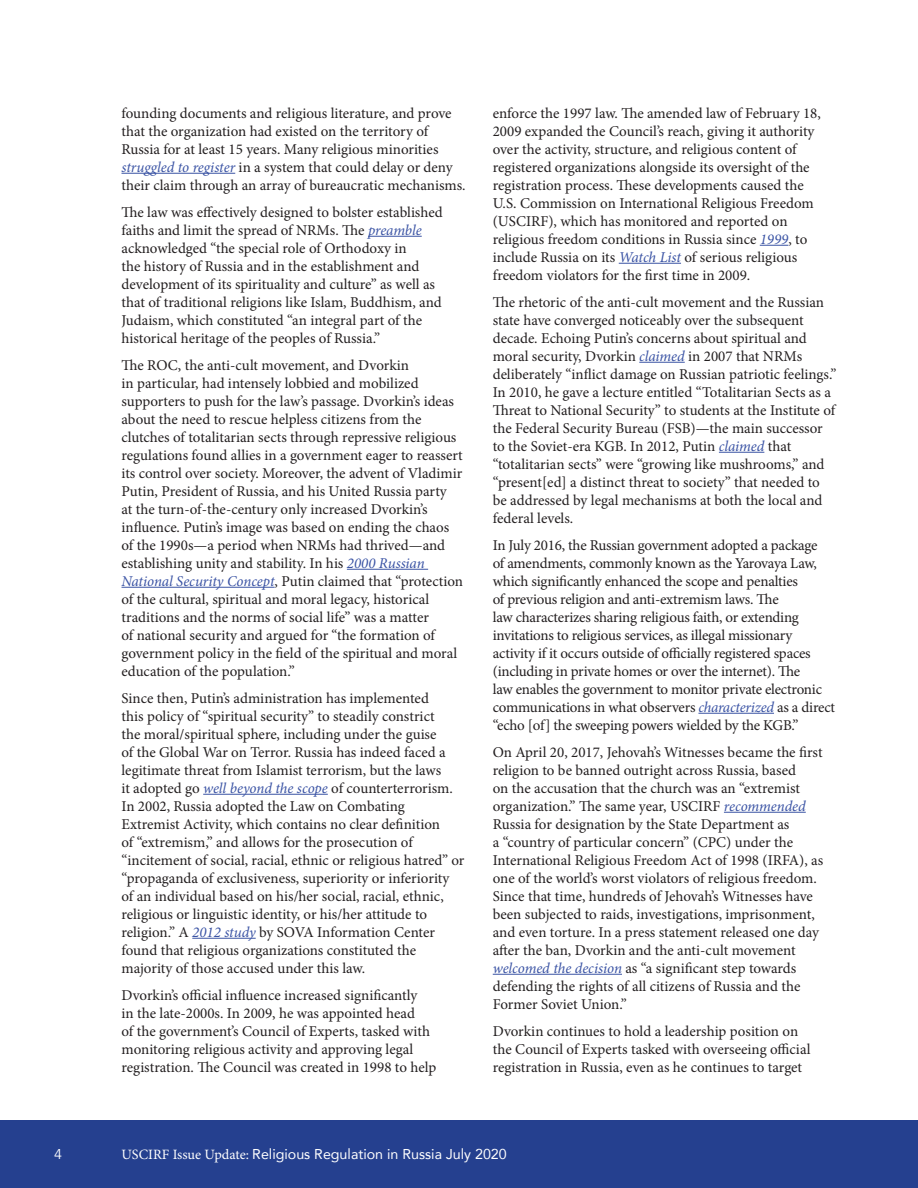
<style>
.page{position:relative;width:918px;height:1188px;background:#fff}
.page>*{position:absolute;margin:0;border:0;box-sizing:border-box;transform-origin:0 0}
.Body_no_indent{font:15px/18px "Minion Pro";letter-spacing:-.005em;color:#231f20}
.t1{font:14.25px "Avenir";color:#fff}
.t2{font:14.25px "Avenir";color:#fff}
.s1{font-style:italic;color:#3a53a4}
.s2{font-family:"Minion Pro"}
</style>
<div class="page">
<div style="left:0;top:1120px;width:918px;height:68px;background:#25408f"></div>
<hr style="left:122px;top:173px;width:113px;height:1px;background:#3a53a4">
<hr style="left:368px;top:236px;width:54px;height:1px;background:#3a53a4">
<hr style="left:347px;top:569px;width:81px;height:1px;background:#3a53a4">
<hr style="left:122px;top:587px;width:153px;height:1px;background:#3a53a4">
<hr style="left:203px;top:794px;width:125px;height:1px;background:#3a53a4">
<hr style="left:192px;top:938px;width:64px;height:1px;background:#3a53a4">
<svg style="left:760px;top:245px;width:28px;height:1px"></svg>
<hr style="left:619px;top:263px;width:62px;height:1px;background:#3a53a4">
<hr style="left:639px;top:362px;width:46px;height:1px;background:#3a53a4">
<hr style="left:719px;top:452px;width:45px;height:1px;background:#3a53a4">
<hr style="left:698px;top:713px;width:76px;height:1px;background:#3a53a4">
<hr style="left:724px;top:812px;width:82px;height:1px;background:#3a53a4">
<hr style="left:493px;top:974px;width:129px;height:1px;background:#3a53a4">
<p class="Body_no_indent" style="left:122px;top:104px;width:346px">founding documents and religious literature, and prove that the organization had existed on the territory of Russia for at least 15 years. Many religious minorities <span class="s1">struggled to register</span> in a system that could delay or deny their claim through an array of bureaucratic mechanisms.</p>
<p class="Body_no_indent" style="left:122px;top:203px;width:323px">The law was effectively designed to bolster established faiths and limit the spread of NRMs. The <span class="s1">preamble </span>acknowledged “the special role of Orthodoxy in<br>the history of Russia and in the establishment and development of its spirituality and culture” as well as that of traditional religions like Islam, Buddhism, and Judaism, which constituted “an integral part of the historical heritage of the peoples of Russia.”</p>
<p class="Body_no_indent" style="left:122px;top:356px;width:343px">The ROC, the anti-cult movement, and Dvorkin<br>in particular, had intensely lobbied and mobilized supporters to push for the law’s passage. Dvorkin’s ideas about the need to rescue helpless citizens from the clutches of totalitarian sects through repressive religious regulations found allies in a government eager to reassert its control over society. Moreover, the advent of Vladimir Putin, President of Russia, and his United Russia party<br>at the turn-of-the-century only increased Dvorkin’s influence. Putin’s image was based on ending the chaos of the 1990s—a period when NRMs had thrived—and establishing unity and stability. In his <span class="s1">2000 Russian National Security Concept</span>, Putin claimed that “protection of the cultural, spiritual and moral legacy, historical traditions and the norms of social life” was a matter<br>of national security and argued for “the formation of government policy in the field of the spiritual and moral education of the population.”</p>
<p class="Body_no_indent" style="left:122px;top:689px;width:344px">Since then, Putin’s administration has implemented<br>this policy of “spiritual security” to steadily constrict<br>the moral/spiritual sphere, including under the guise<br>of the Global War on Terror. Russia has indeed faced a legitimate threat from Islamist terrorism, but the laws<br>it adopted go <span class="s1">well beyond the scope</span> of counterterrorism.<br>In 2002, Russia adopted the Law on Combating Extremist Activity, which contains no clear definition<br>of “extremism,” and allows for the prosecution of “incitement of social, racial, ethnic or religious hatred” or “propaganda of exclusiveness, superiority or inferiority of an individual based on his/her social, racial, ethnic, religious or linguistic identity, or his/her attitude to religion.” A <span class="s1">2012 study</span> by SOVA Information Center found that religious organizations constituted the majority of those accused under this law.</p>
<p class="Body_no_indent" style="left:122px;top:986px;width:316px">Dvorkin’s official influence increased significantly<br>in the late-2000s. In 2009, he was appointed head<br>of the government’s Council of Experts, tasked with monitoring religious activity and approving legal registration. The Council was created in 1998 to help</p>
<p class="Body_no_indent" style="left:493px;top:104px;width:330px">enforce the 1997 law. The amended law of February 18, 2009 expanded the Council’s reach, giving it authority over the activity, structure, and religious content of registered organizations alongside its oversight of the registration process. These developments caused the U.S. Commission on International Religious Freedom (USCIRF), which has monitored and reported on religious freedom conditions in Russia since <span class="s1">1999</span>, to include Russia on its <span class="s1">Watch List</span> of serious religious freedom violators for the first time in 2009.</p>
<p class="Body_no_indent" style="left:493px;top:293px;width:345px">The rhetoric of the anti-cult movement and the Russian state have converged noticeably over the subsequent decade. Echoing Putin’s concerns about spiritual and moral security, Dvorkin <span class="s1">claimed</span> in 2007 that NRMs deliberately “inflict damage on Russian patriotic feelings.” In 2010, he gave a lecture entitled “Totalitarian Sects as a Threat to National Security” to students at the Institute of the Federal Security Bureau (FSB)—the main successor to the Soviet-era KGB. In 2012, Putin <span class="s1">claimed</span> that “totalitarian sects” were “growing like mushrooms,” and “present[ed] a distinct threat to society” that needed to be addressed by legal mechanisms at both the local and federal levels.</p>
<p class="Body_no_indent" style="left:493px;top:536px;width:344px">In July 2016, the Russian government adopted a package<br>of amendments, commonly known as the Yarovaya Law, which significantly enhanced the scope and penalties<br>of previous religion and anti-extremism laws. The<br>law characterizes sharing religious faith, or extending invitations to religious services, as illegal missionary activity if it occurs outside of officially registered spaces (including in private homes or over the internet). The<br>law enables the government to monitor private electronic communications in what observers <span class="s1">characterized</span> as a direct “echo [of] the sweeping powers wielded by the KGB.”</p>
<p class="Body_no_indent" style="left:493px;top:743px;width:332px">On April 20, 2017, Jehovah’s Witnesses became the first religion to be banned outright across Russia, based<br>on the accusation that the church was an “extremist organization.” The same year, USCIRF <span class="s1">recommended </span>Russia for designation by the State Department as<br>a “country of particular concern” (CPC) under the International Religious Freedom Act of 1998 (IRFA), as one of the world’s worst violators of religious freedom.<br>Since that time, hundreds of Jehovah’s Witnesses have been subjected to raids, investigations, imprisonment, and even torture. In a press statement released one day after the ban, Dvorkin and the anti-cult movement <span class="s1">welcomed the decision</span> as “a significant step towards defending the rights of all citizens of Russia and the Former Soviet Union.”</p>
<p class="Body_no_indent" style="left:493px;top:1022px;width:319px">Dvorkin continues to hold a leadership position on the Council of Experts tasked with overseeing official registration in Russia, even as he continues to target</p>
<p class="t2" style="left:54px;top:1146px;width:9px">4</p>
<p class="t1" style="left:122px;top:1143px;width:387px"><span class="s2">USCIRF Issue Update:</span> Religious Regulation in Russia July 2020</p>
</div>
